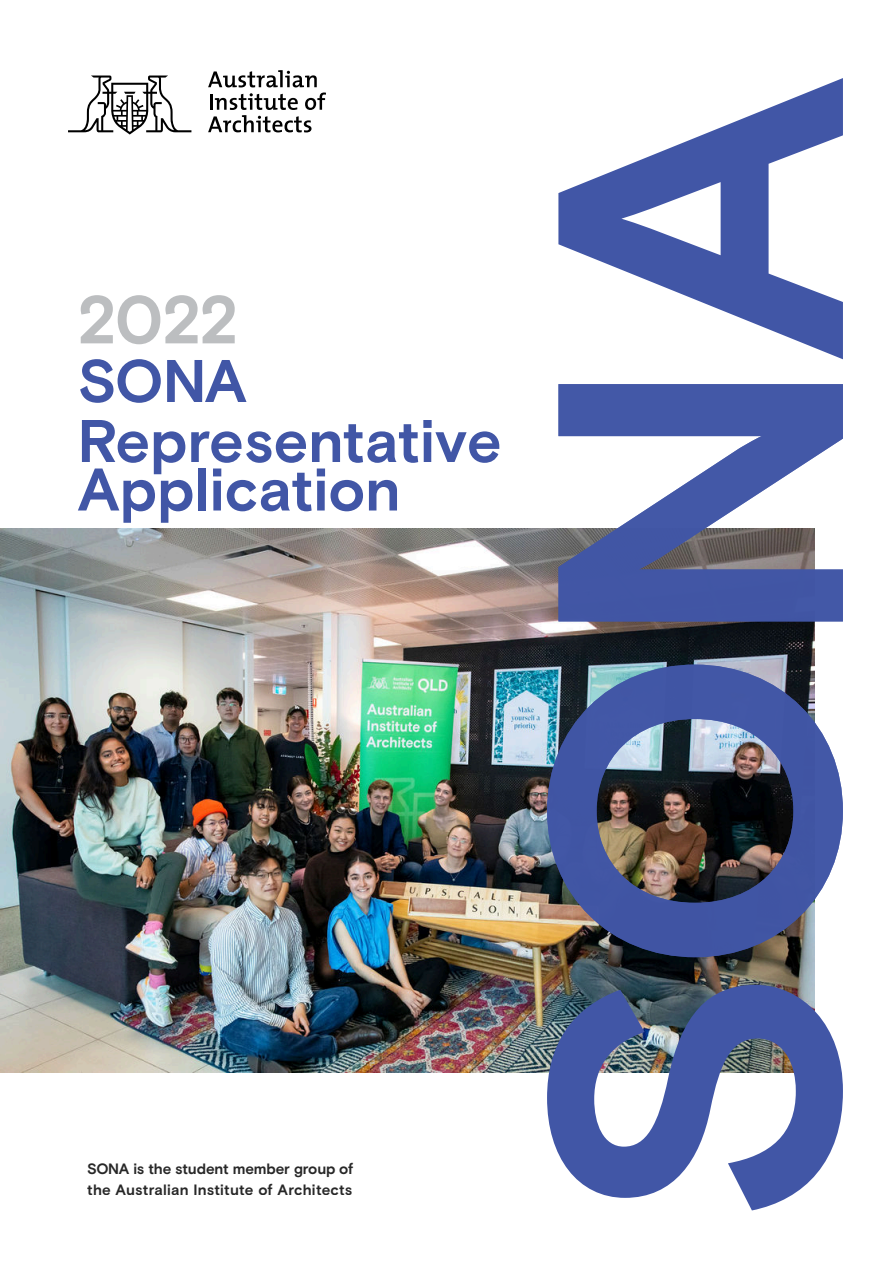
<style>
.page{position:relative;width:893px;height:1263px;background:#fff}
.page>*{position:absolute;margin:0;border:0;box-sizing:border-box;transform-origin:0 0}
.t1{font:700 67.5px "Basis Grotesque Pro";color:#bcbec0}
.t2{font:700 60px/60px "Basis Grotesque Pro";color:#4156a6}
.t3{font:700 15px/21px "Basis Grotesque Pro";color:#000}
.s1{font-style:inherit}
</style>
<div class="page">
<img style="left:0;top:529px;width:814px;height:543px">
<svg style="left:208px;top:70px;width:109px;height:17px"></svg>
<svg style="left:208px;top:93px;width:118px;height:39px"></svg>
<svg style="left:68px;top:76px;width:123px;height:59px"></svg>
<svg style="left:547px;top:985px;width:296px;height:225px;fill:#4156a6"></svg>
<img style="left:547px;top:664px;width:296px;height:293px">
<svg style="left:558px;top:384px;width:285px;height:237px;fill:#4358a7"></svg>
<svg style="left:558px;top:78px;width:285px;height:281px"></svg>
<h1 class="t1" style="left:78px;top:280px;width:163px">202<span class="s1">2</span></h1>
<h2 class="t2" style="left:78px;top:353px;width:425px">SONA<br>Representative</h2>
<h2 class="t2" style="left:78px;top:462px;width:325px">Application</h2>
<p class="t3" style="left:87px;top:1158px;width:268px">SONA is the student member group of the Australian Institute of Architects</p>
</div>
